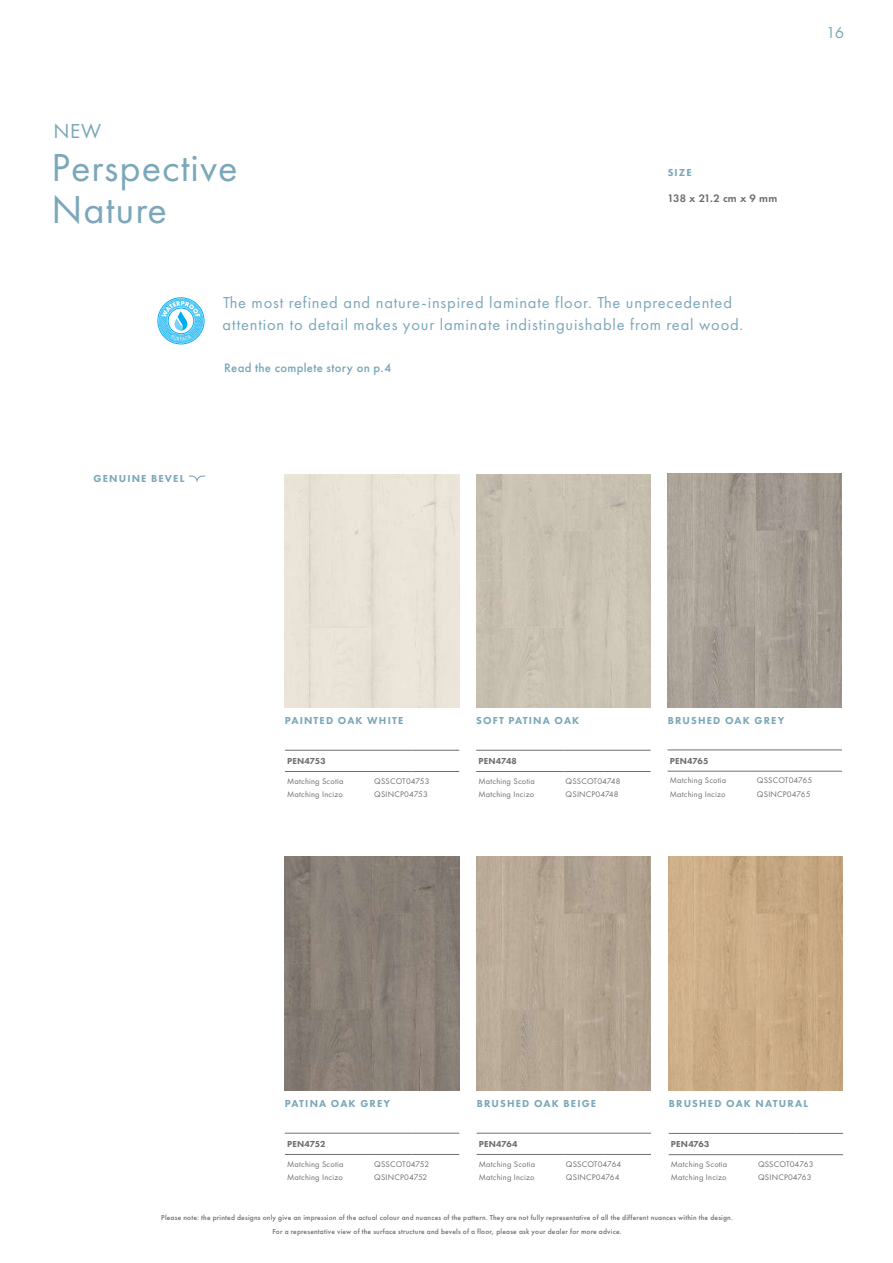
<style>
.page{position:relative;width:893px;height:1263px;background:#fff}
.page>*{position:absolute;margin:0;border:0;box-sizing:border-box;transform-origin:0 0}
.t1{font:40.5px/42px "Futura PT";letter-spacing:.025em;color:#7ba7ba}
.t2{font:21px "Futura PT";color:#7ba7ba}
.t3{font:16.5px/21.3px "Futura PT";letter-spacing:.05em;color:#7ba7ba}
.t4{font:500 12.75px "Futura PT";letter-spacing:.025em;color:#76a4b8}
.t5{font:600 11.25px "Futura PT";letter-spacing:.025em;color:#6d6e71}
.t6{font:800 10.5px "Futura PT";letter-spacing:.11em;color:#7ba7ba}
.t7{font:800 9px "Futura PT";letter-spacing:.025em;color:#6d6e71}
.t8{font:8.4px/13.5px "Futura PT";letter-spacing:.025em;color:#6d6e71}
.t9{font:500 7.5px/14.2px "Futura PT";letter-spacing:.025em;color:#6d6e71;text-align:center}
</style>
<div class="page">
<div style="left:285px;top:474px;width:174px;height:234px;background:#eae4d8"></div>
<div style="left:476px;top:474px;width:175px;height:234px;background:#c9c2b2"></div>
<img style="left:285px;top:857px;width:174px;height:234px">
<img style="left:668px;top:473px;width:174px;height:234px">
<img style="left:476px;top:857px;width:175px;height:234px">
<img style="left:668px;top:857px;width:175px;height:234px">
<hr style="left:285px;top:750px;width:87px;height:1px;background:#6d6e71">
<hr style="left:372px;top:750px;width:40px;height:1px;background:#6d6e71">
<hr style="left:412px;top:750px;width:47px;height:1px;background:#6d6e71">
<hr style="left:285px;top:771px;width:87px;height:1px;background:#6d6e71">
<hr style="left:372px;top:771px;width:40px;height:1px;background:#6d6e71">
<hr style="left:412px;top:771px;width:47px;height:1px;background:#6d6e71">
<hr style="left:476px;top:771px;width:87px;height:1px;background:#6d6e71">
<hr style="left:476px;top:750px;width:87px;height:1px;background:#6d6e71">
<hr style="left:563px;top:750px;width:41px;height:1px;background:#6d6e71">
<hr style="left:604px;top:750px;width:47px;height:1px;background:#6d6e71">
<hr style="left:563px;top:771px;width:41px;height:1px;background:#6d6e71">
<hr style="left:604px;top:771px;width:47px;height:1px;background:#6d6e71">
<hr style="left:668px;top:771px;width:87px;height:1px;background:#6d6e71">
<hr style="left:668px;top:750px;width:87px;height:1px;background:#6d6e71">
<hr style="left:755px;top:750px;width:40px;height:1px;background:#6d6e71">
<hr style="left:795px;top:750px;width:47px;height:1px;background:#6d6e71">
<hr style="left:755px;top:771px;width:40px;height:1px;background:#6d6e71">
<hr style="left:795px;top:771px;width:47px;height:1px;background:#6d6e71">
<hr style="left:285px;top:1154px;width:87px;height:1px;background:#6d6e71">
<hr style="left:285px;top:1133px;width:87px;height:1px;background:#6d6e71">
<hr style="left:372px;top:1133px;width:40px;height:1px;background:#6d6e71">
<hr style="left:412px;top:1133px;width:47px;height:1px;background:#6d6e71">
<hr style="left:372px;top:1154px;width:40px;height:1px;background:#6d6e71">
<hr style="left:412px;top:1154px;width:47px;height:1px;background:#6d6e71">
<hr style="left:477px;top:1154px;width:87px;height:1px;background:#6d6e71">
<hr style="left:477px;top:1133px;width:87px;height:1px;background:#6d6e71">
<hr style="left:564px;top:1133px;width:40px;height:1px;background:#6d6e71">
<hr style="left:604px;top:1133px;width:47px;height:1px;background:#6d6e71">
<hr style="left:564px;top:1154px;width:40px;height:1px;background:#6d6e71">
<hr style="left:604px;top:1154px;width:47px;height:1px;background:#6d6e71">
<hr style="left:669px;top:1154px;width:87px;height:1px;background:#6d6e71">
<hr style="left:669px;top:1133px;width:87px;height:1px;background:#6d6e71">
<hr style="left:756px;top:1133px;width:40px;height:1px;background:#6d6e71">
<hr style="left:796px;top:1133px;width:47px;height:1px;background:#6d6e71">
<hr style="left:756px;top:1154px;width:40px;height:1px;background:#6d6e71">
<hr style="left:796px;top:1154px;width:47px;height:1px;background:#6d6e71">
<svg style="left:189px;top:475px;width:16px;height:6px"></svg>
<svg style="left:159px;top:299px;width:44px;height:44px"></svg>
<h2 class="t2" style="left:53px;top:119px;width:49px">NEW</h2>
<h1 class="t1" style="left:52px;top:146px;width:188px">Perspective<br>Nature</h1>
<p class="t6" style="left:668px;top:166px;width:26px">SIZE</p>
<h3 class="t5" style="left:668px;top:191px;width:111px">138 x 21.2 cm x 9 mm</h3>
<h3 class="t3" style="left:223px;top:292px;width:522px">The most refined and nature-inspired laminate floor. The unprecedented attention to detail makes your laminate indistinguishable from real wood.</h3>
<h3 class="t4" style="left:224px;top:360px;width:169px">Read the complete story on p.4</h3>
<p class="t6" style="left:94px;top:471px;width:92px">GENUINE BEVEL</p>
<h3 class="t3" style="left:826px;top:22px;width:19px">16</h3>
<p class="t6" style="left:285px;top:714px;width:120px">PAINTED OAK WHITE</p>
<p class="t7" style="left:287px;top:756px;width:40px">PEN4753</p>
<p class="t8" style="left:287px;top:774px;width:58px">Matching Scotia<br>Matching Incizo</p>
<p class="t8" style="left:374px;top:774px;width:57px">QSSCOT04753<br>QSINCP04753</p>
<p class="t6" style="left:476px;top:714px;width:105px">SOFT PATINA OAK</p>
<p class="t7" style="left:478px;top:756px;width:40px">PEN4748</p>
<p class="t8" style="left:478px;top:774px;width:58px">Matching Scotia<br>Matching Incizo</p>
<p class="t8" style="left:566px;top:774px;width:56px">QSSCOT04748<br>QSINCP04748</p>
<p class="t6" style="left:668px;top:714px;width:118px">BRUSHED OAK GREY</p>
<p class="t7" style="left:670px;top:755px;width:40px">PEN4765</p>
<p class="t8" style="left:670px;top:774px;width:58px">Matching Scotia<br>Matching Incizo</p>
<p class="t8" style="left:757px;top:774px;width:57px">QSSCOT04765<br>QSINCP04765</p>
<p class="t6" style="left:285px;top:1097px;width:107px">PATINA OAK GREY</p>
<p class="t7" style="left:287px;top:1138px;width:40px">PEN4752</p>
<p class="t8" style="left:287px;top:1157px;width:58px">Matching Scotia<br>Matching Incizo</p>
<p class="t8" style="left:374px;top:1157px;width:56px">QSSCOT04752<br>QSINCP04752</p>
<p class="t6" style="left:477px;top:1097px;width:121px">BRUSHED OAK BEIGE</p>
<p class="t7" style="left:479px;top:1138px;width:40px">PEN4764</p>
<p class="t8" style="left:479px;top:1157px;width:58px">Matching Scotia<br>Matching Incizo</p>
<p class="t8" style="left:566px;top:1157px;width:57px">QSSCOT04764<br>QSINCP04764</p>
<p class="t6" style="left:669px;top:1097px;width:141px">BRUSHED OAK NATURAL</p>
<p class="t7" style="left:671px;top:1139px;width:40px">PEN4763</p>
<p class="t8" style="left:671px;top:1157px;width:58px">Matching Scotia<br>Matching Incizo</p>
<p class="t8" style="left:758px;top:1157px;width:57px">QSSCOT04763<br>QSINCP04763</p>
<p class="t9" style="left:161px;top:1210px;width:573px">Please note: the printed designs only give an impression of the actual colour and nuances of the pattern. They are not fully representative of all the different nuances within the design.<br>For a representative view of the surface structure and bevels of a floor, please ask your dealer for more advice.</p>
</div>
